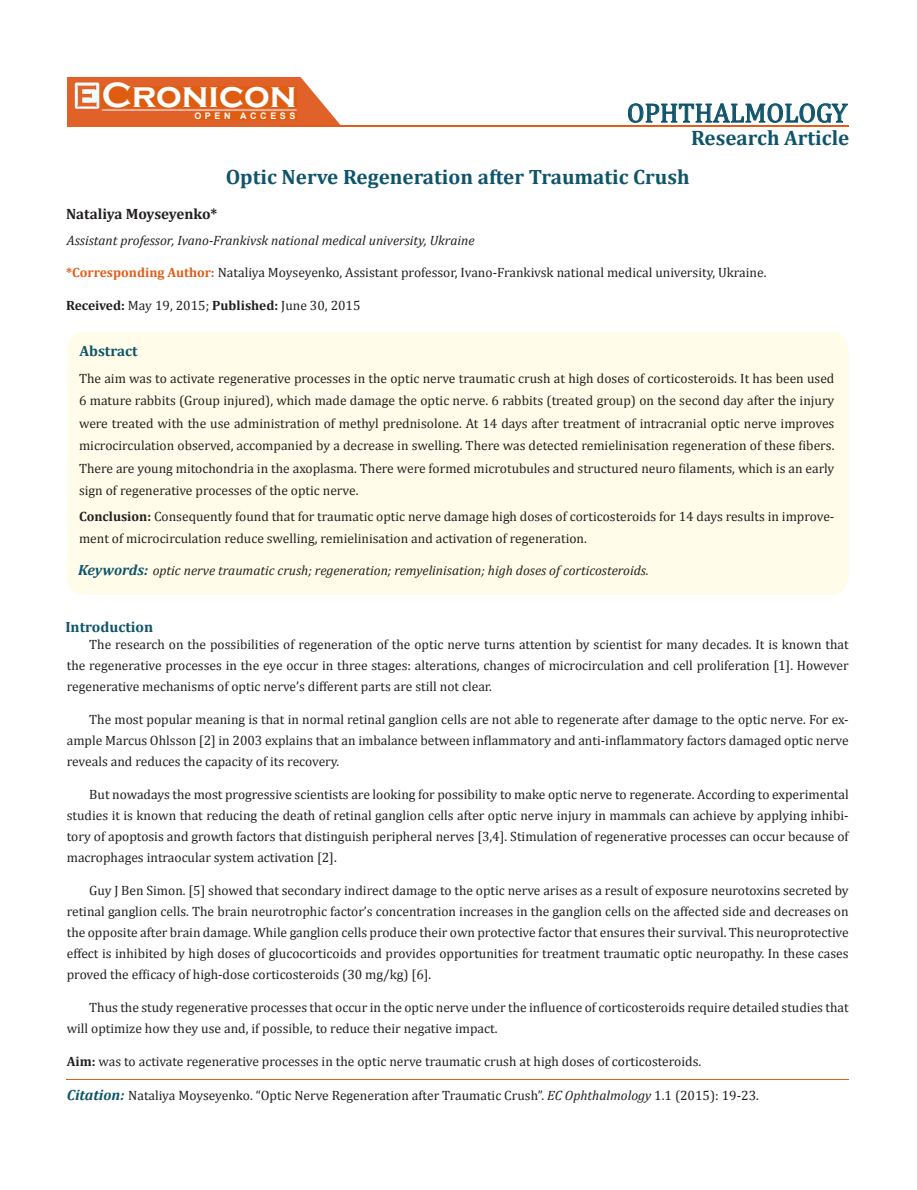
<style>
.page{position:relative;width:917px;height:1190px;background:#fff}
.page>*{position:absolute;margin:0;border:0;box-sizing:border-box;transform-origin:0 0}
.t1{font:700 36px "Copperplate Gothic";color:#fff}
.t2{font:27px "Cambria";color:#0e546a}
.t3{font:700 21px "Cambria";color:#0e546a}
.t4{font:700 20.85px "Cambria";color:#0e546a}
.t5{font:700 15px "Cambria";color:#231f20}
.t6{font:700 14.85px "Cambria";color:#0e546a}
.t7{font:13.5px/21px "Cambria";color:#231f20;text-align:justify}
.t8{font:italic 13.5px "Cambria";color:#231f20}
.t9{font:700 9px "Arial";letter-spacing:.4em;color:#fff}
.s1{font-weight:700;font-size:13.35px;color:#e05d1a}
.s2{font-weight:700}
.s3{font-weight:700;font-size:14.85px;color:#0e546a}
.s4{font-weight:700;font-style:italic;font-size:14.85px;color:#0e546a}
.s5{font-style:italic}
</style>
<div class="page">
<div style="left:67px;top:77px;width:290px;height:49px;background:#e06228"></div>
<svg style="left:300px;top:77px;width:57px;height:48px"></svg>
<img style="left:75px;top:82px;width:24px;height:27px">
<div style="left:102px;top:86px;width:195px;height:22px;background:#df5d11"></div>
<div style="left:194px;top:112px;width:103px;height:8px;background:#df5d11"></div>
<svg style="left:628px;top:103px;width:220px;height:20px"></svg>
<hr style="left:102px;top:110px;width:194px;height:1px;background:#fff">
<div style="left:71px;top:335px;width:774px;height:256px;background:#fffde9;border-radius:14px"></div>
<div style="left:67px;top:331px;width:781px;height:264px;border:8px solid #fffde9;border-radius:14px"></div>
<hr style="left:279px;top:125px;width:569px;height:1px;background:#e05d1a">
<hr style="left:67px;top:1079px;width:781px;height:1px;background:#e05d1a">
<p class="t1" style="left:102px;top:75px;width:196px">Cronicon</p>
<p class="t9" style="left:194px;top:110px;width:103px">OPEN ACCESS</p>
<p class="t2" style="left:627px;top:97px;width:222px">OPHTHALMOLOGY</p>
<p class="t3" style="left:691px;top:123px;width:160px">Research Article</p>
<p class="t4" style="left:226px;top:162px;width:465px">Optic Nerve Regeneration after Traumatic Crush</p>
<p class="t5" style="left:66px;top:203px;width:153px">Nataliya Moyseyenko*</p>
<p class="t8" style="left:67px;top:230px;width:409px">Assistant professor, Ivano-Frankivsk national medical university, Ukraine</p>
<p class="t7" style="left:66px;top:262px;width:702px"><span class="s1">*Corresponding Author:</span> Nataliya Moyseyenko, Assistant professor, Ivano-Frankivsk national medical university, Ukraine.</p>
<p class="t7" style="left:66px;top:295px;width:296px"><span class="s2">Received:</span> May 19, 2015; <span class="s2">Published:</span> June 30, 2015</p>
<p class="t6" style="left:80px;top:340px;width:60px">Abstract</p>
<p class="t7" style="left:79px;top:367px;width:757px;line-height:22.5px">The aim was to activate regenerative processes in the optic nerve traumatic crush at high doses of corticosteroids. It has been used 6 mature rabbits (Group injured), which made damage the optic nerve. 6 rabbits (treated group) on the second day after the injury were treated with the use administration of methyl prednisolone. At 14 days after treatment of intracranial optic nerve improves microcirculation observed, accompanied by a decrease in swelling. There was detected remielinisation regeneration of these fibers.<br>There are young mitochondria in the axoplasma. There were formed microtubules and structured neuro filaments, which is an early sign of regenerative processes of the optic nerve.</p>
<p class="t7" style="left:79px;top:505px;width:756px;line-height:22.5px"><span class="s2">Conclusion:</span> Consequently found that for traumatic optic nerve damage high doses of corticosteroids for 14 days results in improve&shy;ment of microcirculation reduce swelling, remielinisation and activation of regeneration.</p>
<p class="t8" style="left:78px;top:560px;width:572px"><span class="s3">Keywords:</span> optic nerve traumatic crush; regeneration; remyelinisation; high doses of corticosteroids.</p>
<p class="t6" style="left:65px;top:616px;width:89px">Introduction</p>
<p class="t7" style="left:67px;top:634px;width:783px;text-indent:22px">The research on the possibilities of regeneration of the optic nerve turns attention by scientist for many decades. It is known that the regenerative processes in the eye occur in three stages: alterations, changes of microcirculation and cell proliferation [1]. However regenerative mechanisms of optic nerve’s different parts are still not clear.</p>
<p class="t7" style="left:67px;top:709px;width:783px;text-indent:22px">The most popular meaning is that in normal retinal ganglion cells are not able to regenerate after damage to the optic nerve. For ex&shy;ample Marcus Ohlsson [2] in 2003 explains that an imbalance between inflammatory and anti-inflammatory factors damaged optic nerve reveals and reduces the capacity of its recovery.</p>
<p class="t7" style="left:67px;top:784px;width:783px;text-indent:22px">But nowadays the most progressive scientists are looking for possibility to make optic nerve to regenerate. According to experimental studies it is known that reducing the death of retinal ganglion cells after optic nerve injury in mammals can achieve by applying inhibi&shy;tory of apoptosis and growth factors that distinguish peripheral nerves [3,4]. Stimulation of regenerative processes can occur because of macrophages intraocular system activation [2].</p>
<p class="t7" style="left:67px;top:880px;width:783px;text-indent:22px">Guy J Ben Simon. [5] showed that secondary indirect damage to the optic nerve arises as a result of exposure neurotoxins secreted by retinal ganglion cells. The brain neurotrophic factor’s concentration increases in the ganglion cells on the affected side and decreases on the opposite after brain damage. While ganglion cells produce their own protective factor that ensures their survival. This neuroprotective effect is inhibited by high doses of glucocorticoids and provides opportunities for treatment traumatic optic neuropathy. In these cases proved the efficacy of high-dose corticosteroids (30 mg/kg) [6].</p>
<p class="t7" style="left:67px;top:997px;width:783px;text-indent:22px">Thus the study regenerative processes that occur in the optic nerve under the influence of corticosteroids require detailed studies that will optimize how they use and, if possible, to reduce their negative impact.</p>
<p class="t7" style="left:67px;top:1051px;width:636px"><span class="s2">Aim:</span> was to activate regenerative processes in the optic nerve traumatic crush at high doses of corticosteroids.</p>
<p class="t7" style="left:67px;top:1084px;width:693px"><span class="s4">Citation:</span> Nataliya Moyseyenko. “Optic Nerve Regeneration after Traumatic Crush”. <span class="s5">EC Ophthalmology</span> 1.1 (2015): 19-23.</p>
</div>
